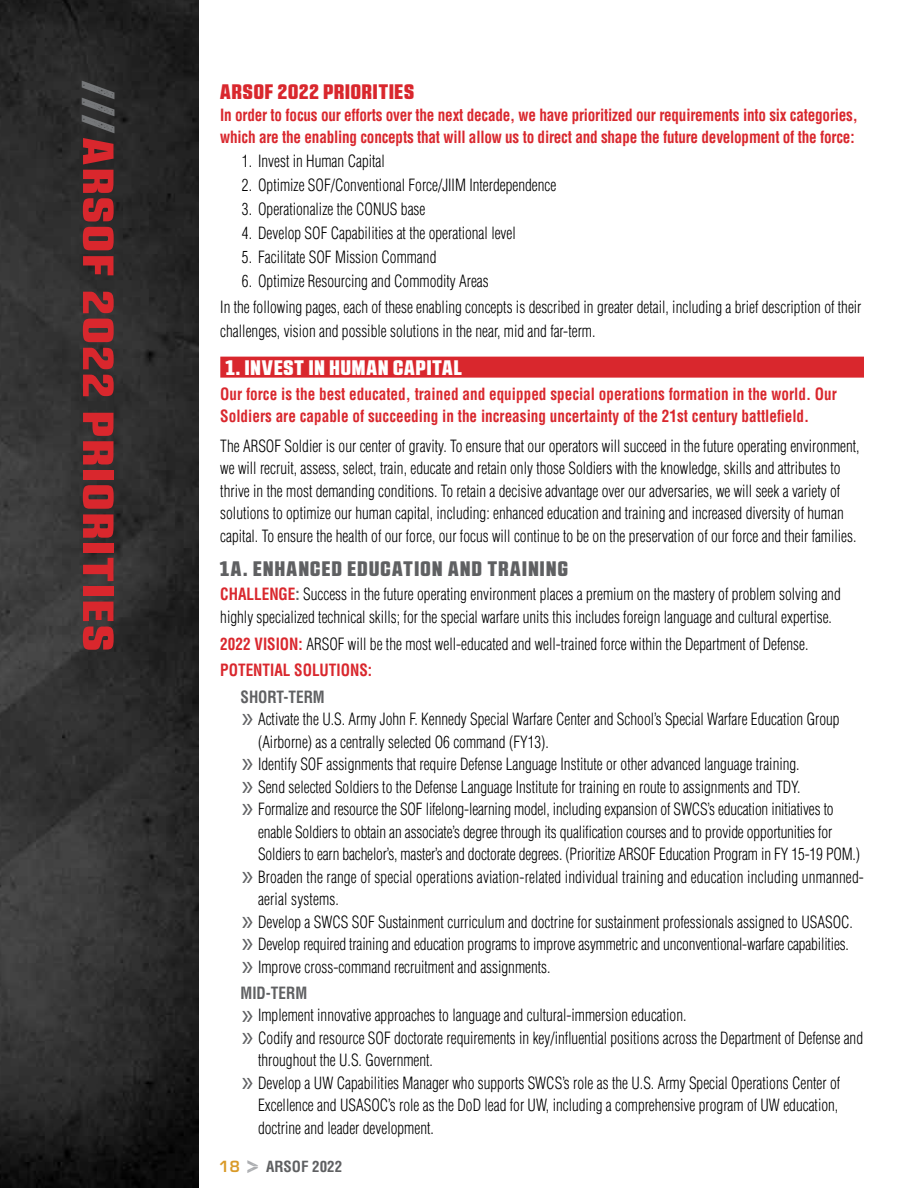
<style>
.page{position:relative;width:918px;height:1188px;background:#fff}
.page>*{position:absolute;margin:0;border:0;box-sizing:border-box;transform-origin:0 0}
.t1{font:43.5px "RB No 2.1 a Black DEMO";letter-spacing:.06em;color:#d9272d;scale:1.35 1}
.t2{font:21px "RB No 2.1 a Black DEMO";letter-spacing:.06em;color:#5f6062;scale:1.1 1}
.t3{font:21px "RB No 2.1 a Black DEMO";letter-spacing:.045em;color:#fff;scale:1.1 1}
.t4{font:21px "RB No 2.1 a Black DEMO";letter-spacing:.045em;color:#d9272d;scale:1.1 1}
.t5{font:300 condensed 16.5px/22.5px "Helvetica LT Std";color:#000;scale:.92 1}
.t6{font:700 condensed 16.5px/22.5px "Helvetica LT Std";color:#d9272d;scale:.92 1}
.t7{font:700 condensed 16.5px "Helvetica LT Std";color:#5f6062;scale:.92 1}
.t8{font:700 condensed 15px "Helvetica LT Std";color:#5f6062}
.s1{font-family:"Captureit";font-size:45px;color:#76787a}
.s2{font-weight:700;color:#5f6062}
.s3{font-weight:700;color:#d9272d}
.s4{font-family:"Myriad Pro";font-weight:400;font-stretch:normal;font-size:30px;color:#5f6062}
.s5{font-family:"Eurostile LT Std";font-weight:600;font-stretch:normal;color:#d99a28}
.s6{font-family:"Captureit";font-weight:400;font-stretch:normal;font-size:27px;color:#aaacaf}
</style>
<div class="page">
<img style="left:0;top:0;width:199px;height:1188px">
<div style="left:220px;top:357px;width:644px;height:21px;background:#d9272d"></div>
<h1 class="t1" style="left:116px;top:81px;width:423px;rotate:90deg"><span class="s1">///</span>ARSOF 2022 PRIORITIES</h1>
<p class="t4" style="left:220px;top:84px;width:11px">ARSOF</p>
<p class="t4" style="left:278px;top:84px;width:125px">2022 PRIORITIES</p>
<p class="t6" style="left:220px;top:103px;width:694px">In order to focus our efforts over the next decade, we have prioritized our requirements into six categories, which are the enabling concepts that will allow us to direct and shape the future development of the force:</p>
<p class="t5" style="left:242px;top:150px;width:157px">1. Invest in Human Capital</p>
<p class="t5" style="left:242px;top:174px;width:343px">2. Optimize SOF/Conventional Force/JIIM Interdependence</p>
<p class="t5" style="left:242px;top:198px;width:201px">3. Operationalize the CONUS base</p>
<p class="t5" style="left:242px;top:222px;width:299px">4. Develop SOF Capabilities at the operational level</p>
<p class="t5" style="left:242px;top:246px;width:213px">5. Facilitate SOF Mission Command</p>
<p class="t5" style="left:220px;top:268px;width:698px;line-height:25.8px;text-indent:22px">6. Optimize Resourcing and Commodity Areas<br>In the following pages, each of these enabling concepts is described in greater detail, including a brief description of their</p>
<p class="t5" style="left:220px;top:320px;width:409px">challenges, vision and possible solutions in the near, mid and far-term.</p>
<p class="t3" style="left:226px;top:359px;width:213px">1. INVEST IN HUMAN CAPITAL</p>
<p class="t6" style="left:220px;top:383px;width:672px">Our force is the best educated, trained and equipped special operations formation in the world. Our<br>Soldiers are capable of succeeding in the increasing uncertainty of the 21st century battlefield.</p>
<p class="t5" style="left:220px;top:434px;width:696px">The ARSOF Soldier is our center of gravity. To ensure that our operators will succeed in the future operating environment, we will recruit, assess, select, train, educate and retain only those Soldiers with the knowledge, skills and attributes to thrive in the most demanding conditions. To retain a decisive advantage over our adversaries, we will seek a variety of solutions to optimize our human capital, including: enhanced education and training and increased diversity of human capital. To ensure the health of our force, our focus will continue to be on the preservation of our force and their families.</p>
<p class="t2" style="left:220px;top:560px;width:317px">1A. ENHANCED EDUCATION AND TRAINING</p>
<p class="t6" style="left:220px;top:583px;width:55px">Challenge</p>
<p class="t5" style="left:220px;top:583px;width:676px;text-indent:75px"><span class="s2">:</span> Success in the future operating environment places a premium on the mastery of problem solving and highly specialized technical skills; for the special warfare units this includes foreign language and cultural expertise.</p>
<p class="t6" style="left:220px;top:632px;width:46px">2022 Vision</p>
<p class="t5" style="left:220px;top:630px;width:641px;line-height:26.8px;text-indent:78px"><span class="s3">:</span> ARSOF will be the most well-educated and well-trained force within the Department of Defense.<br><span class="s3">Potential Solutions</span></p>
<p class="t6" style="left:368px;top:659px;width:6px">:</p>
<p class="t7" style="left:241px;top:686px;width:93px">short-ter m</p>
<p class="t5" style="left:242px;top:708px;width:651px"><span class="s4">»</span> Activate the U.S. Army John F. Kennedy Special Warfare Center and School’s Special Warfare Education Group</p>
<p class="t5" style="left:258px;top:730px;width:317px">(Airborne) as a centrally selected O6 command (FY13).</p>
<p class="t5" style="left:242px;top:753px;width:608px"><span class="s4">»</span> Identify SOF assignments that require Defense Language Institute or other advanced language training.</p>
<p class="t5" style="left:242px;top:775px;width:609px"><span class="s4">»</span> Send selected Soldiers to the Defense Language Institute for training en route to assignments and TDY.</p>
<p class="t5" style="left:242px;top:798px;width:645px"><span class="s4">»</span> Formalize and resource the SOF lifelong-learning model, including expansion of SWCS’s education initiatives to</p>
<p class="t5" style="left:258px;top:820px;width:626px">enable Soldiers to obtain an associate’s degree through its qualification courses and to provide opportunities for</p>
<p class="t5" style="left:258px;top:843px;width:656px">Soldiers to earn bachelor’s, master’s and doctorate degrees. (Prioritize ARSOF Education Program in FY 15-19 POM.)</p>
<p class="t5" style="left:242px;top:865px;width:678px"><span class="s4">»</span> Broaden the range of special operations aviation-related individual training and education including unmanned-</p>
<p class="t5" style="left:258px;top:888px;width:89px">aerial systems.</p>
<p class="t5" style="left:242px;top:910px;width:666px"><span class="s4">»</span> Develop a SWCS SOF Sustainment curriculum and doctrine for sustainment professionals assigned to USASOC.</p>
<p class="t5" style="left:242px;top:933px;width:661px"><span class="s4">»</span> Develop required training and education programs to improve asymmetric and unconventional-warfare capabilities.</p>
<p class="t5" style="left:242px;top:955px;width:337px"><span class="s4">»</span> Improve cross-command recruitment and assignments.</p>
<p class="t7" style="left:241px;top:983px;width:74px">Mid-term</p>
<p class="t5" style="left:242px;top:1004px;width:485px"><span class="s4">»</span> Implement innovative approaches to language and cultural-immersion education.</p>
<p class="t5" style="left:242px;top:1027px;width:677px"><span class="s4">»</span> Codify and resource SOF doctorate requirements in key/influential positions across the Department of Defense and</p>
<p class="t5" style="left:258px;top:1049px;width:192px">throughout the U.S. Government.</p>
<p class="t5" style="left:242px;top:1072px;width:652px"><span class="s4">»</span> Develop a UW Capabilities Manager who supports SWCS’s role as the U.S. Army Special Operations Center of</p>
<p class="t5" style="left:258px;top:1094px;width:632px">Excellence and USASOC’s role as the DoD lead for UW, including a comprehensive program of UW education,</p>
<p class="t5" style="left:258px;top:1117px;width:193px">doctrine and leader development.</p>
<p class="t8" style="left:219px;top:1157px;width:125px"><span class="s5">18</span> <span class="s6">&gt;</span> ARSOF 2022</p>
</div>
